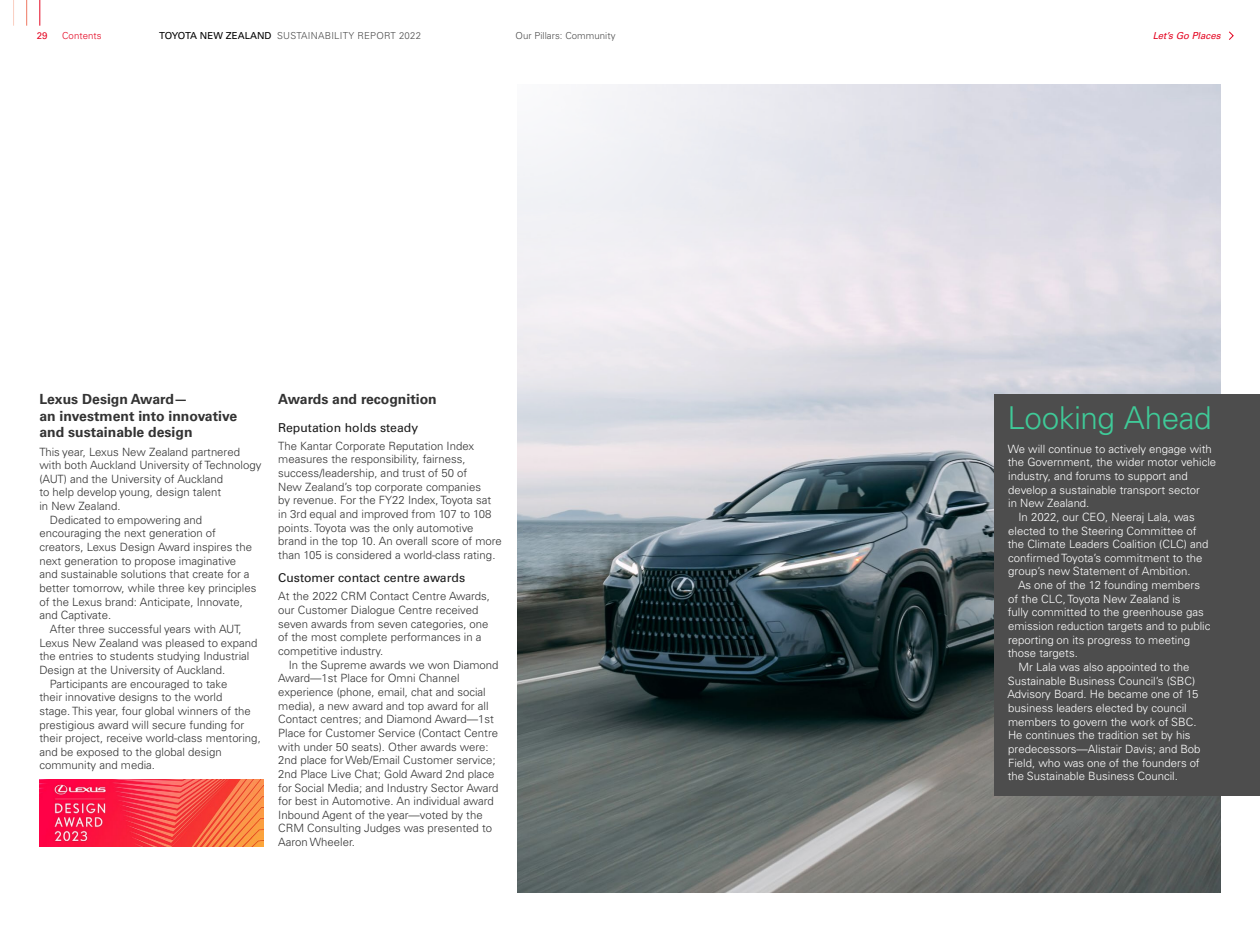
<style>
.page{position:relative;width:1260px;height:945px;background:#fff}
.page>*{position:absolute;margin:0;border:0;box-sizing:border-box;transform-origin:0 0}
.t1{font:300 31.5px "Univers LT Pro 45";letter-spacing:-.015em;color:#3fca98}
.t2{font:700 14px/16.8px "Univers LT Pro 65";color:#333}
.t3{font:12.25px "Univers LT Pro 55 Roman";color:#1a1a1a}
.t4{font:300 11.38px/13.7px "Univers LT Pro 45";color:#333}
.t5{font:300 11.38px "Univers LT Pro 45";color:#fff}
.t6{font:300 9.62px "Univers LT Pro 45";letter-spacing:.025em;color:#4d4d4d}
.t7{font:300 9.62px "Univers LT Pro 45";letter-spacing:.005em;color:#4d4d4d}
.t8{font:italic 9.62px "Univers LT Pro 55";color:#e40521}
.t9{font:300 9.62px "Univers LT Pro 45";letter-spacing:.01em;color:#e40521}
.t10{font:9.62px "Univers LT Pro 55 Roman";color:#e40521}
.s1{font-family:"Univers LT Pro 55 Roman";font-weight:400;color:#000}
</style>
<div class="page">
<img style="left:517px;top:84px;width:704px;height:808px">
<div style="left:995px;top:394px;width:265px;height:401px;background:#4d4d4d"></div>
<img style="left:39px;top:780px;width:224px;height:67px">
<svg style="left:517px;top:84px;width:458px;height:458px"></svg>
<svg style="left:26px;top:0;width:1px;height:26px"></svg>
<svg style="left:39px;top:0;width:1px;height:26px"></svg>
<svg style="left:13px;top:0;width:1px;height:26px"></svg>
<svg style="left:1229px;top:31px;width:5px;height:9px"></svg>
<p class="t10" style="left:37px;top:29px;width:12px">29</p>
<p class="t9" style="left:62px;top:30px;width:41px">Contents</p>
<p class="t6" style="left:159px;top:30px;width:263px"><span class="s1">TOYOTA NEW ZEALAND</span> SUSTAINABILITY REPORT 2022</p>
<p class="t7" style="left:516px;top:30px;width:101px">Our Pillars: Community</p>
<p class="t8" style="left:1153px;top:29px;width:69px">Let’s Go Places</p>
<p class="t2" style="left:39px;top:390px;width:199px">Lexus Design Award—<br>an investment into innovative and sustainable design</p>
<p class="t4" style="left:39px;top:444px;width:202px">This year, Lexus New Zealand partnered</p>
<p class="t4" style="left:39px;top:458px;width:223px">with both Auckland University of Technology</p>
<p class="t4" style="left:39px;top:472px;width:185px">(AUT) and the University of Auckland</p>
<p class="t4" style="left:39px;top:485px;width:184px">to help develop young, design talent</p>
<p class="t4" style="left:39px;top:499px;width:83px">in New Zealand.</p>
<p class="t4" style="left:50px;top:513px;width:154px">Dedicated to empowering and</p>
<p class="t4" style="left:39px;top:526px;width:178px">encouraging the next generation of</p>
<p class="t4" style="left:39px;top:540px;width:214px">creators, Lexus Design Award inspires the</p>
<p class="t4" style="left:39px;top:554px;width:198px">next generation to propose imaginative</p>
<p class="t4" style="left:39px;top:567px;width:212px">and sustainable solutions that create for a</p>
<p class="t4" style="left:39px;top:581px;width:219px">better tomorrow, while three key principles</p>
<p class="t4" style="left:39px;top:595px;width:205px">of the Lexus brand: Anticipate, Innovate,</p>
<p class="t4" style="left:39px;top:608px;width:73px">and Captivate.</p>
<p class="t4" style="left:50px;top:622px;width:193px">After three successful years with AUT,</p>
<p class="t4" style="left:39px;top:635px;width:220px">Lexus New Zealand was pleased to expand</p>
<p class="t4" style="left:39px;top:649px;width:212px">the entries to students studying Industrial</p>
<p class="t4" style="left:39px;top:663px;width:188px">Design at the University of Auckland.</p>
<p class="t4" style="left:50px;top:676px;width:179px">Participants are encouraged to take</p>
<p class="t4" style="left:39px;top:690px;width:185px">their innovative designs to the world</p>
<p class="t4" style="left:39px;top:704px;width:213px">stage. This year, four global winners of the</p>
<p class="t4" style="left:39px;top:717px;width:206px">prestigious award will secure funding for</p>
<p class="t4" style="left:39px;top:731px;width:223px">their project, receive world-class mentoring,</p>
<p class="t4" style="left:39px;top:745px;width:184px">and be exposed to the global design</p>
<p class="t4" style="left:39px;top:758px;width:117px">community and media.</p>
<p class="t2" style="left:278px;top:390px;width:160px">Awards and recognition</p>
<p class="t3" style="left:278px;top:419px;width:141px">Reputation holds steady</p>
<p class="t4" style="left:278px;top:439px;width:225px">The Kantar Corporate Reputation Index measures the responsibility, fairness, success/leadership, and trust of 50 of<br>New Zealand’s top corporate companies<br>by revenue. For the FY22 Index, Toyota sat in 3rd equal and improved from 107 to 108 points. Toyota was the only automotive brand in the top 10. An overall score of more than 105 is considered a world-class rating.</p>
<p class="t3" style="left:278px;top:570px;width:188px">Customer contact centre awards</p>
<p class="t4" style="left:278px;top:589px;width:213px">At the 2022 CRM Contact Centre Awards, our Customer Dialogue Centre received seven awards from seven categories, one of the most complete performances in a competitive industry.</p>
<p class="t4" style="left:278px;top:658px;width:222px;text-indent:10px">In the Supreme awards we won Diamond Award—1st Place for Omni Channel experience (phone, email, chat and social media), a new award and top award for all Contact centres; and Diamond Award—1st Place for Customer Service (Contact Centre with under 50 seats). Other awards were:<br>2nd place for Web/Email Customer service; 2nd Place Live Chat; Gold Award 2nd place for Social Media; and Industry Sector Award for best in Automotive. An individual award Inbound Agent of the year—voted by the CRM Consulting Judges was presented to Aaron Wheeler.</p>
<h1 class="t1" style="left:1007px;top:398px;width:206px">Looking Ahead</h1>
<p class="t5" style="left:1008px;top:441px;width:205px">We will continue to actively engage with</p>
<p class="t5" style="left:1008px;top:455px;width:210px">the Government, the wider motor vehicle</p>
<p class="t5" style="left:1008px;top:468px;width:181px">industry, and forums to support and</p>
<p class="t5" style="left:1008px;top:482px;width:193px">develop a sustainable transport sector</p>
<p class="t5" style="left:1008px;top:496px;width:83px">in New Zealand.</p>
<p class="t5" style="left:1018px;top:509px;width:178px">In 2022, our CEO, Neeraj Lala, was</p>
<p class="t5" style="left:1008px;top:523px;width:190px">elected to the Steering Committee of</p>
<p class="t5" style="left:1008px;top:537px;width:202px">the Climate Leaders Coalition (CLC) and</p>
<p class="t5" style="left:1008px;top:550px;width:196px">confirmed Toyota’s commitment to the</p>
<p class="t5" style="left:1008px;top:564px;width:184px">group’s new Statement of Ambition.</p>
<p class="t5" style="left:1018px;top:578px;width:183px">As one of the 12 founding members</p>
<p class="t5" style="left:1008px;top:591px;width:174px">of the CLC, Toyota New Zealand is</p>
<p class="t5" style="left:1008px;top:605px;width:198px">fully committed to the greenhouse gas</p>
<p class="t5" style="left:1008px;top:619px;width:204px">emission reduction targets and to public</p>
<p class="t5" style="left:1008px;top:632px;width:183px">reporting on its progress to meeting</p>
<p class="t5" style="left:1008px;top:646px;width:72px">those targets.</p>
<p class="t5" style="left:1019px;top:660px;width:173px">Mr Lala was also appointed to the</p>
<p class="t5" style="left:1008px;top:673px;width:189px">Sustainable Business Council’s (SBC)</p>
<p class="t5" style="left:1008px;top:687px;width:192px">Advisory Board. He became one of 15</p>
<p class="t5" style="left:1008px;top:700px;width:180px">business leaders elected by council</p>
<p class="t5" style="left:1008px;top:714px;width:190px">members to govern the work of SBC.</p>
<p class="t5" style="left:1008px;top:728px;width:184px">He continues the tradition set by his</p>
<p class="t5" style="left:1008px;top:741px;width:194px">predecessors—Alistair Davis; and Bob</p>
<p class="t5" style="left:1008px;top:755px;width:193px">Field, who was one of the founders of</p>
<p class="t5" style="left:1008px;top:769px;width:172px">the Sustainable Business Council.</p>
</div>
